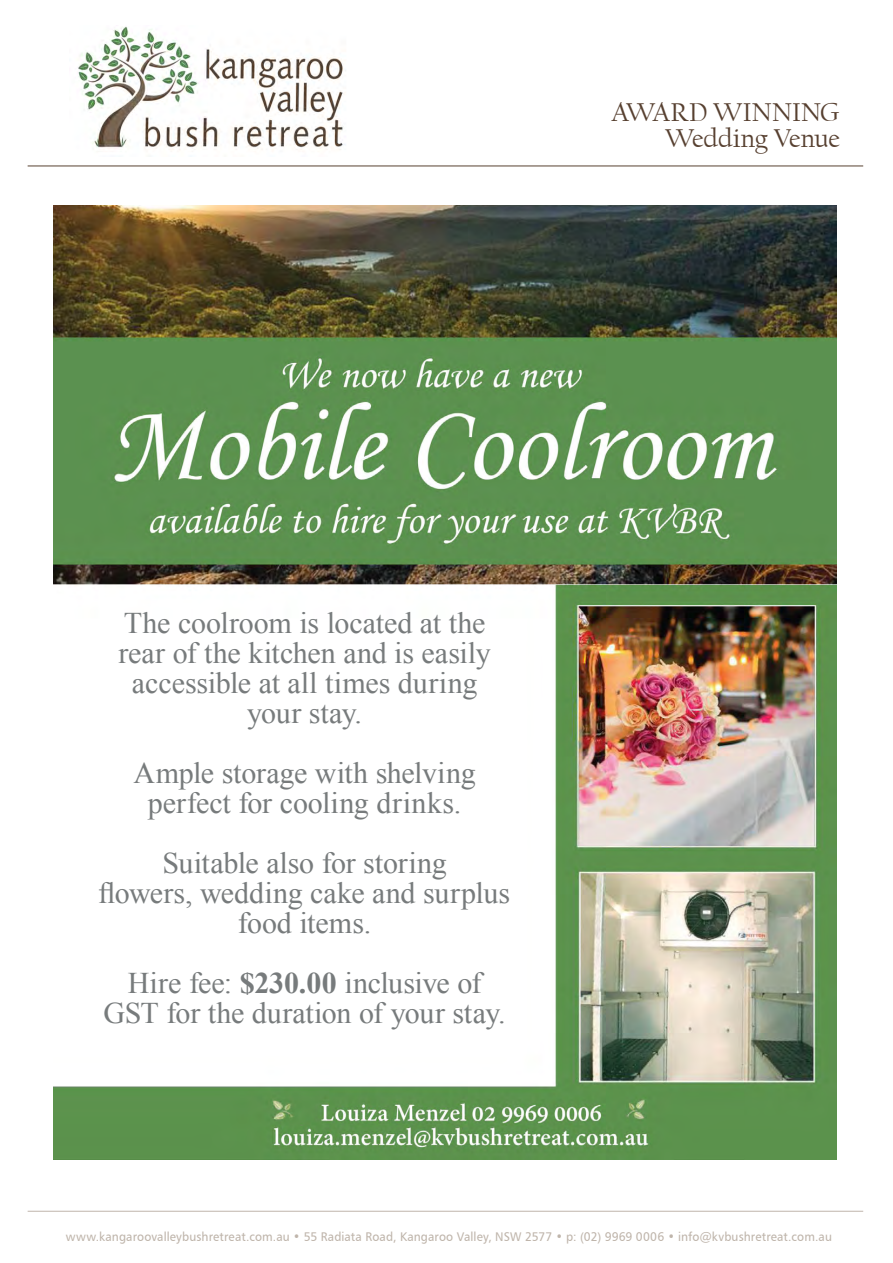
<style>
.page{position:relative;width:893px;height:1263px;background:#fff}
.page>*{position:absolute;margin:0;border:0;box-sizing:border-box;transform-origin:0 0}
.t1{font:30px/30px "Times New Roman";letter-spacing:-.005em;color:#777b7c;text-align:center}
.t2{font:27px/25.5px "Californian FB";letter-spacing:-.005em;color:#574030;text-align:right}
.t3{font:12.6px "Humanist 777 BT Roman B";letter-spacing:.01em;color:#bfb5ab;scale:.95 1}
.s1{font-weight:700}
</style>
<div class="page">
<hr style="left:28px;top:1211px;width:835px;height:1px;background:#bfb5ab">
<hr style="left:28px;top:166px;width:835px;height:1px;background:#574231">
<img style="left:78px;top:26px;width:268px;height:124px">
<img style="left:53px;top:205px;width:784px;height:955px">
<p class="t2" style="left:611px;top:100px;width:230px">AWARD WINNING<br>Wedding Venue</p>
<p class="t1" style="left:124px;top:608px;width:363px">The coolroom is located at the</p>
<p class="t1" style="left:118px;top:638px;width:374px">rear of the kitchen and is easily</p>
<p class="t1" style="left:132px;top:668px;width:347px">accessible at all times during</p>
<p class="t1" style="left:247px;top:698px;width:116px">your stay.</p>
<p class="t1" style="left:133px;top:758px;width:344px">Ample storage with shelving</p>
<p class="t1" style="left:148px;top:788px;width:315px">perfect for cooling drinks.</p>
<p class="t1" style="left:162px;top:848px;width:286px">Suitable also for storing</p>
<p class="t1" style="left:99px;top:878px;width:413px">flowers, wedding cake and surplus food items.</p>
<p class="t1" style="left:128px;top:968px;width:355px">Hire fee: <span class="s1">$230.00</span> inclusive of</p>
<p class="t1" style="left:104px;top:998px;width:404px">GST for the duration of your stay.</p>
<p class="t3" style="left:66px;top:1229px;width:808px">www.kangaroovalleybushretreat.com.au • 55 Radiata Road, Kangaroo Valley, NSW 2577 • p: (02) 9969 0006 • info@kvbushretreat.com.au</p>
</div>
